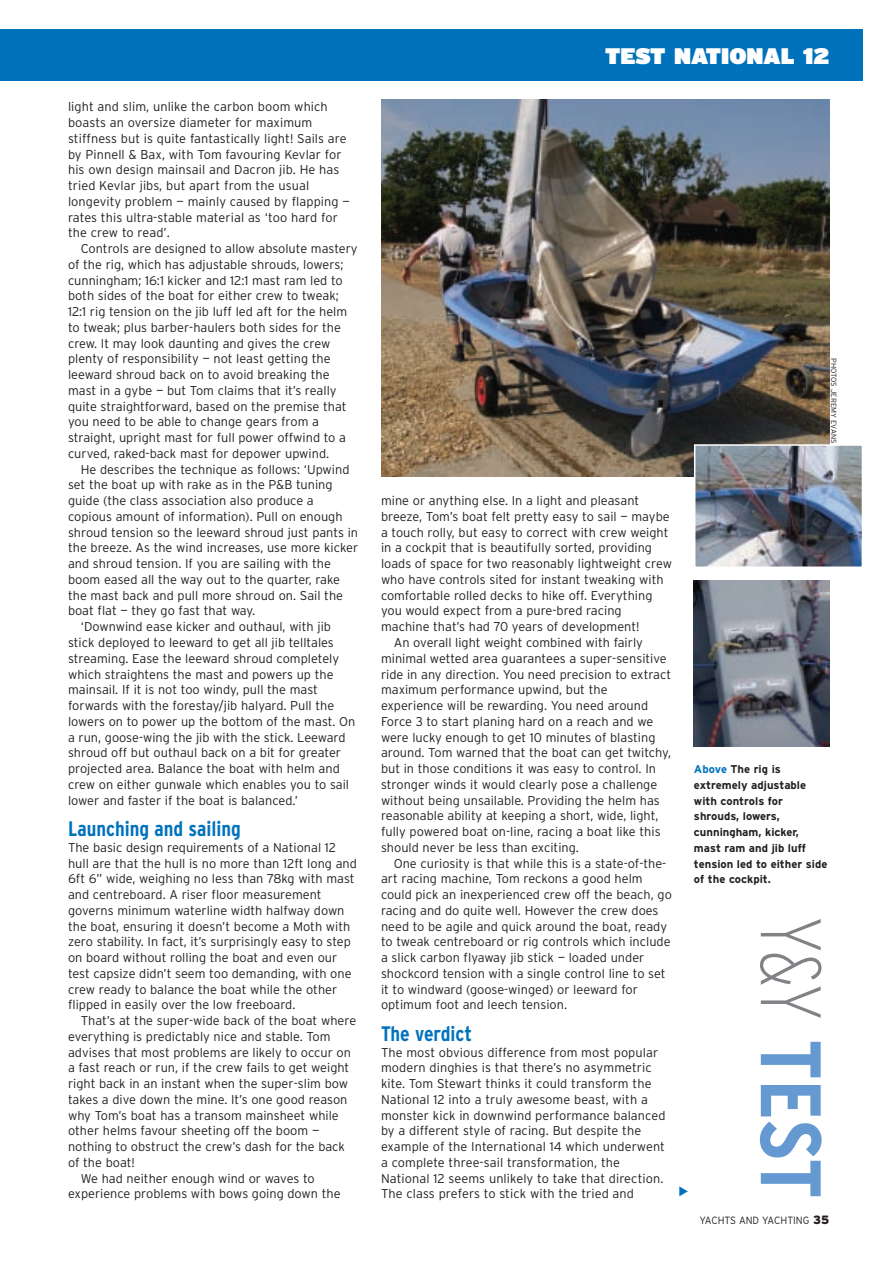
<style>
.page{position:relative;width:893px;height:1263px;background:#fff}
.page>*{position:absolute;margin:0;border:0;box-sizing:border-box;transform-origin:0 0}
.t1{font:700 condensed 85.5px "Interstate";color:#6599d1}
.t2{font:900 22.5px "Interstate";color:#fff}
.t3{font:700 condensed 21px "Interstate";color:#0072bc}
.t4{font:300 12.75px/15.8px "Interstate";color:#231f20}
.t5{font:700 11.25px/15.8px "Interstate";color:#231f20}
.t6{font:300 10.5px "Interstate";color:#231f20;scale:.95 1}
.t7{font:300 7.5px "Interstate";color:#231f20}
.s1{color:#0072bc}
.s2{font-weight:200;color:#808285}
.s3{font-weight:900;font-size:12px}
</style>
<div class="page">
<div style="left:0;top:30px;width:863px;height:51px;background:#0072bc"></div>
<img style="left:381px;top:100px;width:448px;height:376px">
<img style="left:694px;top:581px;width:135px;height:165px">
<img style="left:697px;top:447px;width:163px;height:118px">
<div style="left:694px;top:444px;width:169px;height:124px;border:2px solid #fff"></div>
<p class="t4" style="left:68px;top:99px;width:283px">light and slim, unlike the carbon boom which boasts an oversize diameter for maximum stiffness but is quite fantastically light! Sails are by Pinnell &amp; Bax, with Tom favouring Kevlar for his own design mainsail and Dacron jib. He has tried Kevlar jibs, but apart from the usual longevity problem — mainly caused by flapping — rates this ultra-stable material as ‘too hard for the crew to read’.</p>
<p class="t4" style="left:68px;top:241px;width:291px;text-indent:13px">Controls are designed to allow absolute mastery of the rig, which has adjustable shrouds, lowers; cunningham; 16:1 kicker and 12:1 mast ram led to both sides of the boat for either crew to tweak; 12:1 rig tension on the jib luff led aft for the helm to tweak; plus barber-haulers both sides for the crew. It may look daunting and gives the crew plenty of responsibility — not least getting the leeward shroud back on to avoid breaking the mast in a gybe — but Tom claims that it’s really quite straightforward, based on the premise that you need to be able to change gears from a straight, upright mast for full power offwind to a curved, raked-back mast for depower upwind.</p>
<p class="t4" style="left:81px;top:461px;width:270px">He describes the technique as follows: ‘Upwind</p>
<p class="t4" style="left:68px;top:477px;width:266px">set the boat up with rake as in the P&amp;B tuning</p>
<p class="t4" style="left:68px;top:493px;width:247px">guide (the class association also produce a</p>
<p class="t4" style="left:68px;top:509px;width:276px">copious amount of information). Pull on enough</p>
<p class="t4" style="left:68px;top:524px;width:292px">shroud tension so the leeward shroud just pants in</p>
<p class="t4" style="left:68px;top:540px;width:292px">the breeze. As the wind increases, use more kicker</p>
<p class="t4" style="left:68px;top:556px;width:264px">and shroud tension. If you are sailing with the</p>
<p class="t4" style="left:68px;top:572px;width:274px">boom eased all the way out to the quarter, rake</p>
<p class="t4" style="left:68px;top:587px;width:277px">the mast back and pull more shroud on. Sail the</p>
<p class="t4" style="left:68px;top:603px;width:189px">boat flat — they go fast that way.</p>
<p class="t4" style="left:81px;top:619px;width:252px">‘Downwind ease kicker and outhaul, with jib</p>
<p class="t4" style="left:68px;top:635px;width:267px">stick deployed to leeward to get all jib telltales</p>
<p class="t4" style="left:68px;top:650px;width:273px">streaming. Ease the leeward shroud completely</p>
<p class="t4" style="left:68px;top:666px;width:267px">which straightens the mast and powers up the</p>
<p class="t4" style="left:68px;top:682px;width:251px">mainsail. If it is not too windy, pull the mast</p>
<p class="t4" style="left:68px;top:698px;width:268px">forwards with the forestay/jib halyard. Pull the</p>
<p class="t4" style="left:68px;top:713px;width:289px">lowers on to power up the bottom of the mast. On</p>
<p class="t4" style="left:68px;top:729px;width:279px">a run, goose-wing the jib with the stick. Leeward</p>
<p class="t4" style="left:68px;top:745px;width:275px">shroud off but outhaul back on a bit for greater</p>
<p class="t4" style="left:68px;top:761px;width:273px">projected area. Balance the boat with helm and</p>
<p class="t4" style="left:68px;top:776px;width:283px">crew on either gunwale which enables you to sail</p>
<p class="t4" style="left:68px;top:792px;width:232px">lower and faster if the boat is balanced.’</p>
<h3 class="t3" style="left:68px;top:816px;width:174px">Launching and sailing</h3>
<p class="t4" style="left:68px;top:839px;width:290px">The basic design requirements of a National 12 hull are that the hull is no more than 12ft long and 6ft 6” wide, weighing no less than 78kg with mast and centreboard. A riser floor measurement governs minimum waterline width halfway down the boat, ensuring it doesn’t become a Moth with zero stability. In fact, it’s surprisingly easy to step on board without rolling the boat and even our test capsize didn’t seem too demanding, with one crew ready to balance the boat while the other flipped in easily over the low freeboard.</p>
<p class="t4" style="left:81px;top:1013px;width:277px">That’s at the super-wide back of the boat where</p>
<p class="t4" style="left:68px;top:1028px;width:264px">everything is predictably nice and stable. Tom</p>
<p class="t4" style="left:68px;top:1044px;width:284px">advises that most problems are likely to occur on</p>
<p class="t4" style="left:68px;top:1060px;width:283px">a fast reach or run, if the crew fails to get weight</p>
<p class="t4" style="left:68px;top:1076px;width:282px">right back in an instant when the super-slim bow</p>
<p class="t4" style="left:68px;top:1091px;width:281px">takes a dive down the mine. It’s one good reason</p>
<p class="t4" style="left:68px;top:1107px;width:272px">why Tom’s boat has a transom mainsheet while</p>
<p class="t4" style="left:68px;top:1123px;width:253px">other helms favour sheeting off the boom —</p>
<p class="t4" style="left:68px;top:1139px;width:278px">nothing to obstruct the crew’s dash for the back</p>
<p class="t4" style="left:68px;top:1154px;width:68px">of the boat!</p>
<p class="t4" style="left:81px;top:1170px;width:236px">We had neither enough wind or waves to</p>
<p class="t4" style="left:68px;top:1186px;width:274px">experience problems with bows going down the</p>
<h2 class="t2" style="left:605px;top:43px;width:226px">TEST NATIONAL 12</h2>
<p class="t4" style="left:381px;top:493px;width:260px">mine or anything else. In a light and pleasant</p>
<p class="t4" style="left:381px;top:509px;width:290px">breeze, Tom’s boat felt pretty easy to sail — maybe</p>
<p class="t4" style="left:381px;top:524px;width:289px">a touch rolly, but easy to correct with crew weight</p>
<p class="t4" style="left:381px;top:540px;width:273px">in a cockpit that is beautifully sorted, providing</p>
<p class="t4" style="left:381px;top:556px;width:293px">loads of space for two reasonably lightweight crew</p>
<p class="t4" style="left:381px;top:572px;width:284px">who have controls sited for instant tweaking with</p>
<p class="t4" style="left:381px;top:587px;width:273px">comfortable rolled decks to hike off. Everything</p>
<p class="t4" style="left:381px;top:603px;width:242px">you would expect from a pure-bred racing</p>
<p class="t4" style="left:381px;top:619px;width:260px">machine that’s had 70 years of development!</p>
<p class="t4" style="left:394px;top:635px;width:251px">An overall light weight combined with fairly</p>
<p class="t4" style="left:381px;top:650px;width:287px">minimal wetted area guarantees a super-sensitive</p>
<p class="t4" style="left:381px;top:666px;width:292px">ride in any direction. You need precision to extract</p>
<p class="t4" style="left:381px;top:682px;width:228px">maximum performance upwind, but the</p>
<p class="t4" style="left:381px;top:698px;width:269px">experience will be rewarding. You need around</p>
<p class="t4" style="left:381px;top:713px;width:274px">Force 3 to start planing hard on a reach and we</p>
<p class="t4" style="left:381px;top:729px;width:276px">were lucky enough to get 10 minutes of blasting</p>
<p class="t4" style="left:381px;top:745px;width:292px">around. Tom warned that the boat can get twitchy,</p>
<p class="t4" style="left:381px;top:761px;width:277px">but in those conditions it was easy to control. In</p>
<p class="t4" style="left:381px;top:776px;width:278px">stronger winds it would clearly pose a challenge</p>
<p class="t4" style="left:381px;top:792px;width:280px">without being unsailable. Providing the helm has</p>
<p class="t4" style="left:381px;top:808px;width:279px">reasonable ability at keeping a short, wide, light,</p>
<p class="t4" style="left:381px;top:824px;width:281px">fully powered boat on-line, racing a boat like this</p>
<p class="t4" style="left:381px;top:839px;width:199px">should never be less than exciting.</p>
<p class="t4" style="left:394px;top:855px;width:274px">One curiosity is that while this is a state-of-the-</p>
<p class="t4" style="left:381px;top:871px;width:263px">art racing machine, Tom reckons a good helm</p>
<p class="t4" style="left:381px;top:887px;width:292px">could pick an inexperienced crew off the beach, go</p>
<p class="t4" style="left:381px;top:902px;width:279px">racing and do quite well. However the crew does</p>
<p class="t4" style="left:381px;top:918px;width:288px">need to be agile and quick around the boat, ready</p>
<p class="t4" style="left:381px;top:934px;width:291px">to tweak centreboard or rig controls which include</p>
<p class="t4" style="left:381px;top:950px;width:265px">a slick carbon flyaway jib stick — loaded under</p>
<p class="t4" style="left:381px;top:965px;width:286px">shockcord tension with a single control line to set</p>
<p class="t4" style="left:381px;top:981px;width:259px">it to windward (goose-winged) or leeward for</p>
<p class="t4" style="left:381px;top:997px;width:188px">optimum foot and leech tension.</p>
<h3 class="t3" style="left:381px;top:1021px;width:93px">The verdict</h3>
<p class="t4" style="left:381px;top:1044px;width:286px">The most obvious difference from most popular modern dinghies is that there’s no asymmetric kite. Tom Stewart thinks it could transform the National 12 into a truly awesome beast, with a monster kick in downwind performance balanced by a different style of racing. But despite the example of the International 14 which underwent a complete three-sail transformation, the National 12 seems unlikely to take that direction.<br>The class prefers to stick with the tried and</p>
<p class="t7" style="left:838px;top:358px;width:87px;rotate:90deg">PHOTOS JEREMY EVANS</p>
<p class="t5" style="left:694px;top:761px;width:135px"><span class="s1">Above</span> The rig is extremely adjustable with controls for shrouds, lowers, cunningham, kicker, mast ram and jib luff tension led to either side of the cockpit.</p>
<h1 class="t1" style="left:840px;top:916px;width:284px;rotate:90deg"><span class="s2">Y&amp;Y</span> TEST</h1>
<p class="t6" style="left:699px;top:1214px;width:138px">YACHTS AND YACHTING <span class="s3">35</span></p>
</div>
